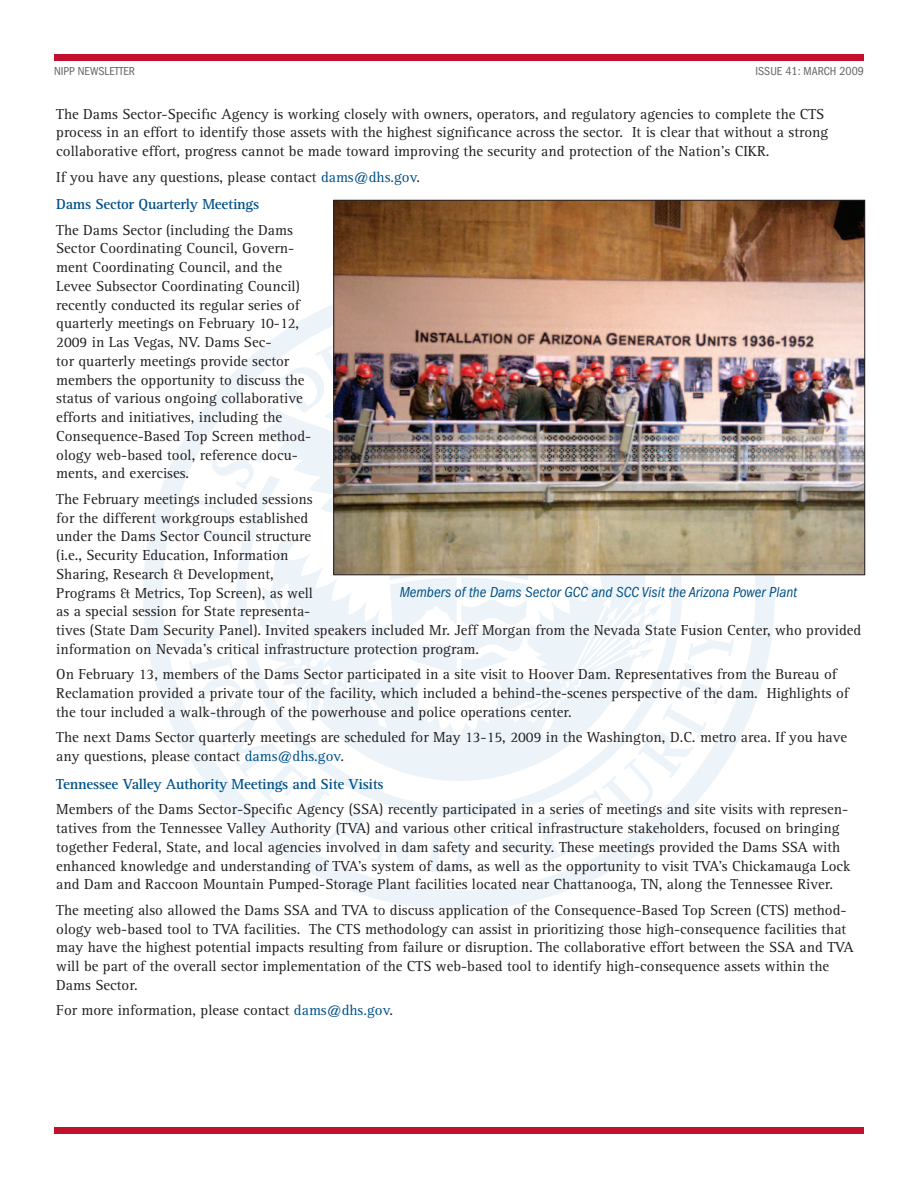
<style>
.page{position:relative;width:918px;height:1188px;background:#fff}
.page>*{position:absolute;margin:0;border:0;box-sizing:border-box;transform-origin:0 0}
.t1{font:15px/18.8px "Rotis Serif";color:#231f20}
.t2{font:italic condensed 15px "Franklin Gothic";color:#005187}
.t3{font:700 15px "Rotis Serif";letter-spacing:-.02em;color:#005187}
.t4{font:condensed 12px "Franklin Gothic";color:#636366}
.s1{color:#005187}
.s2{font-weight:700;color:#005187}
</style>
<div class="page">
<div style="left:54px;top:1127px;width:810px;height:7px;background:#c3102f"></div>
<div style="left:54px;top:54px;width:810px;height:7px;background:#c3102f"></div>
<svg style="left:143px;top:305px;width:632px;height:605px"></svg>
<svg style="left:182px;top:314px;width:554px;height:559px"></svg>
<img style="left:335px;top:202px;width:528px;height:371px">
<p class="t4" style="left:54px;top:64px;width:83px">NIPP NEWSLETTER</p>
<p class="t4" style="left:755px;top:64px;width:10px">ISSUE</p>
<p class="t4" style="left:785px;top:64px;width:80px">41: MARCH 2009</p>
<p class="t1" style="left:56px;top:105px;width:774px">The Dams Sector-Specific Agency is working closely with owners, operators, and regulatory agencies to complete the CTS process in an effort to identify those assets with the highest significance across the sector. It is clear that without a strong collaborative effort, progress cannot be made toward improving the security and protection of the Nation’s CIKR.</p>
<p class="t1" style="left:56px;top:163px;width:366px;line-height:27.6px">If you have any questions, please contact <span class="s1">dams@dhs.gov</span>.<br><span class="s2">Dams Sector Quarterly Meetings</span></p>
<p class="t1" style="left:56px;top:221px;width:257px">The Dams Sector (including the Dams Sector Coordinating Council, Govern&shy;ment Coordinating Council, and the Levee Subsector Coordinating Council) recently conducted its regular series of quarterly meetings on February 10-12, 2009 in Las Vegas, NV. Dams Sec-<br>tor quarterly meetings provide sector members the opportunity to discuss the status of various ongoing collaborative efforts and initiatives, including the Consequence-Based Top Screen method&shy;ology web-based tool, reference docu&shy;ments, and exercises.</p>
<p class="t1" style="left:56px;top:490px;width:807px">The February meetings included sessions<br>for the different workgroups established<br>under the Dams Sector Council structure<br>(i.e., Security Education, Information<br>Sharing, Research &amp; Development,<br>Programs &amp; Metrics, Top Screen), as well<br>as a special session for State representa-<br>tives (State Dam Security Panel). Invited speakers included Mr. Jeff Morgan from the Nevada State Fusion Center, who provided information on Nevada’s critical infrastructure protection program.</p>
<p class="t1" style="left:56px;top:666px;width:794px">On February 13, members of the Dams Sector participated in a site visit to Hoover Dam. Representatives from the Bureau of<br>Reclamation provided a private tour of the facility, which included a behind-the-scenes perspective of the dam. Highlights of the tour included a walk-through of the powerhouse and police operations center.</p>
<p class="t1" style="left:56px;top:729px;width:792px">The next Dams Sector quarterly meetings are scheduled for May 13-15, 2009 in the Washington, D.C. metro area. If you have any questions, please contact <span class="s1">dams@dhs.gov</span>.</p>
<p class="t3" style="left:56px;top:775px;width:329px">Tennessee Valley Authority Meetings and Site Visits</p>
<p class="t1" style="left:56px;top:800px;width:796px">Members of the Dams Sector-Specific Agency (SSA) recently participated in a series of meetings and site visits with represen&shy;tatives from the Tennessee Valley Authority (TVA) and various other critical infrastructure stakeholders, focused on bringing together Federal, State, and local agencies involved in dam safety and security. These meetings provided the Dams SSA with enhanced knowledge and understanding of TVA’s system of dams, as well as the opportunity to visit TVA’s Chickamauga Lock and Dam and Raccoon Mountain Pumped-Storage Plant facilities located near Chattanooga, TN, along the Tennessee River.</p>
<p class="t1" style="left:56px;top:901px;width:799px">The meeting also allowed the Dams SSA and TVA to discuss application of the Consequence-Based Top Screen (CTS) method&shy;ology web-based tool to TVA facilities. The CTS methodology can assist in prioritizing those high-consequence facilities that may have the highest potential impacts resulting from failure or disruption. The collaborative effort between the SSA and TVA will be part of the overall sector implementation of the CTS web-based tool to identify high-consequence assets within the Dams Sector.</p>
<p class="t1" style="left:56px;top:1001px;width:338px">For more information, please contact <span class="s1">dams@dhs.gov</span>.</p>
<p class="t2" style="left:400px;top:584px;width:399px">Members of the Dams Sector GCC and SCC Visit the Arizona Power Plant</p>
</div>
